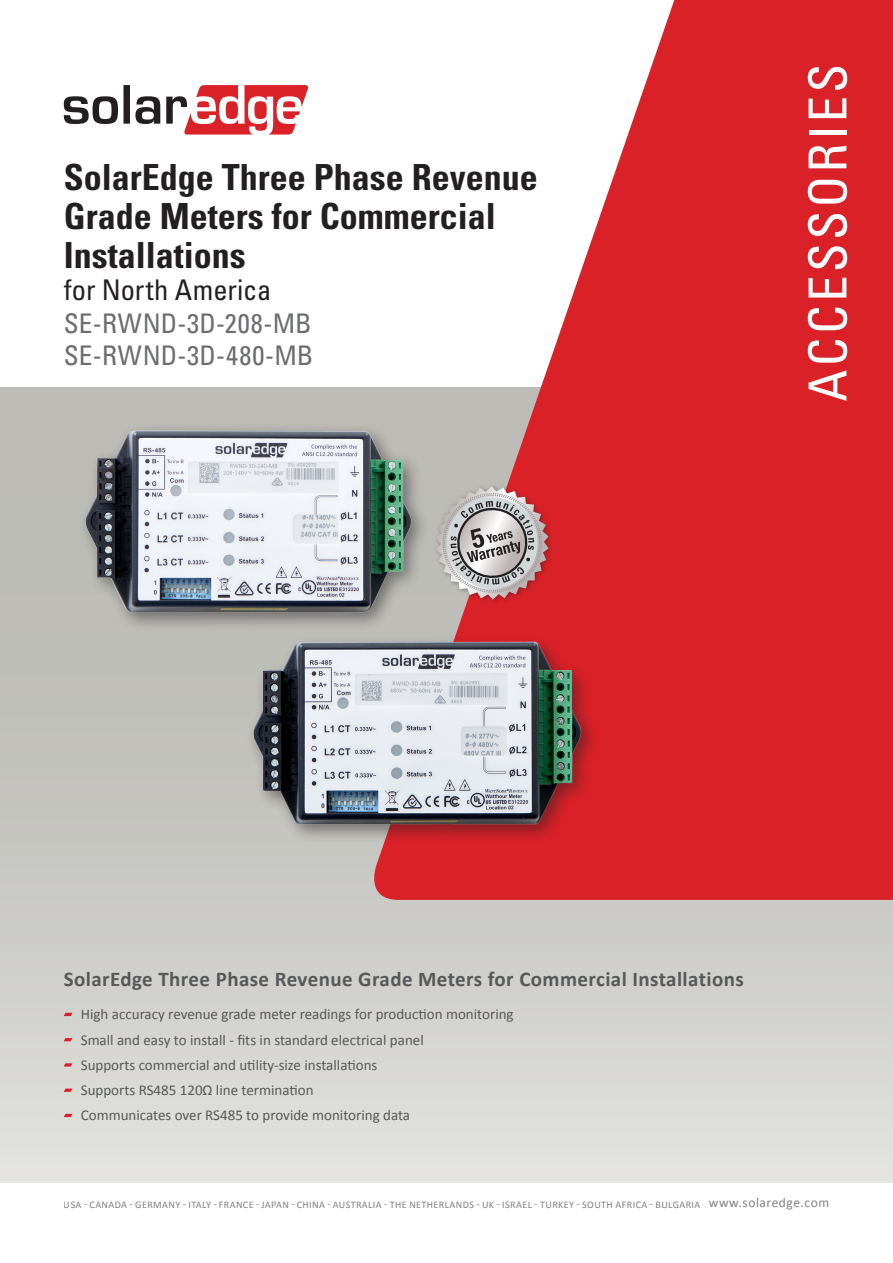
<style>
.page{position:relative;width:893px;height:1263px;background:#fff}
.page>*{position:absolute;margin:0;border:0;box-sizing:border-box;transform-origin:0 0}
.pg1_Family_vertical{font:condensed 52.5px "Univers LT Std";letter-spacing:.06em;color:#fff}
.pg1_Product_Header{font:700 condensed 36px/39px "Univers LT Std";color:#231f20}
.pg1_Product_Header-2{font:condensed 28.5px "Univers LT Std";letter-spacing:-.005em;color:#231f20}
.pg2_Product_Part-No{font:condensed 27px "Univers LT Std";letter-spacing:.025em;color:#6c6d70}
.pg1_Text_bold{font:700 21px "Calibri";letter-spacing:.02em;color:#57585a}
.Pg1_Text_Bullets{font:15px "Calibri";color:#57585a}
.pg1_Text_URL{font:13.5px "Calibri";letter-spacing:.04em;color:#808180}
.t1{font:10.2px "Calibri";letter-spacing:.04em;color:#808180}
</style>
<div class="page">
<div style="left:0;top:387px;width:893px;height:795px;background:linear-gradient(to bottom,#b4b3ae,#dbdbd8)"></div>
<svg style="left:364px;top:0;width:529px;height:900px;fill:#da2128"></svg>
<svg style="left:64px;top:85px;width:244px;height:50px"></svg>
<svg style="left:64px;top:1013px;width:8px;height:3px"></svg>
<svg style="left:64px;top:1038px;width:8px;height:3px"></svg>
<svg style="left:64px;top:1063px;width:8px;height:3px"></svg>
<svg style="left:64px;top:1088px;width:8px;height:4px"></svg>
<svg style="left:64px;top:1114px;width:8px;height:3px"></svg>
<div style="left:245px;top:634px;width:355px;height:210px;background:#231f20;opacity:.5"></div>
<img style="left:244px;top:629px;width:348px;height:212px">
<div style="left:433px;top:483px;width:121px;height:122px;background:#231f20;opacity:.4"></div>
<svg style="left:436px;top:486px;width:113px;height:114px;background:#b99d9e"></svg>
<div style="left:78px;top:422px;width:352px;height:210px;background:#231f20;opacity:.5"></div>
<img style="left:80px;top:421px;width:338px;height:200px">
<p class="pg1_Product_Header" style="left:64px;top:157px;width:475px">SolarEdge Three Phase Revenue<br>Grade Meters for Commercial<br>Installations</p>
<p class="pg1_Product_Header-2" style="left:64px;top:272px;width:209px">for North America</p>
<p class="pg2_Product_Part-No" style="left:64px;top:306px;width:249px">SE-RWND-3D-208-MB</p>
<p class="pg2_Product_Part-No" style="left:64px;top:338px;width:251px">SE-RWND-3D-480-MB</p>
<p class="pg1_Family_vertical" style="left:794px;top:402px;width:339px;rotate:-90deg">ACCESSORIES</p>
<p class="pg1_Text_bold" style="left:64px;top:965px;width:682px">SolarEdge Three Phase Revenue Grade Meters for Commercial Installations</p>
<p class="Pg1_Text_Bullets" style="left:81px;top:1005px;width:434px">High accuracy revenue grade meter readings for production monitoring</p>
<p class="Pg1_Text_Bullets" style="left:81px;top:1030px;width:344px">Small and easy to install - fits in standard electrical panel</p>
<p class="Pg1_Text_Bullets" style="left:81px;top:1055px;width:298px">Supports commercial and utility-size installations</p>
<p class="Pg1_Text_Bullets" style="left:81px;top:1080px;width:234px">Supports RS485 120Ω line termination</p>
<p class="Pg1_Text_Bullets" style="left:81px;top:1106px;width:331px">Communicates over RS485 to provide monitoring data</p>
<p class="t1" style="left:64px;top:1198px;width:638px">USA - CANADA - GERMANY - ITALY - FRANCE - JAPAN - CHINA - AUSTRALIA - THE NETHERLANDS - UK - ISRAEL - TURKEY - SOUTH AFRICA - BULGARIA</p>
<p class="pg1_Text_URL" style="left:709px;top:1194px;width:122px">www.solaredge.com</p>
</div>
